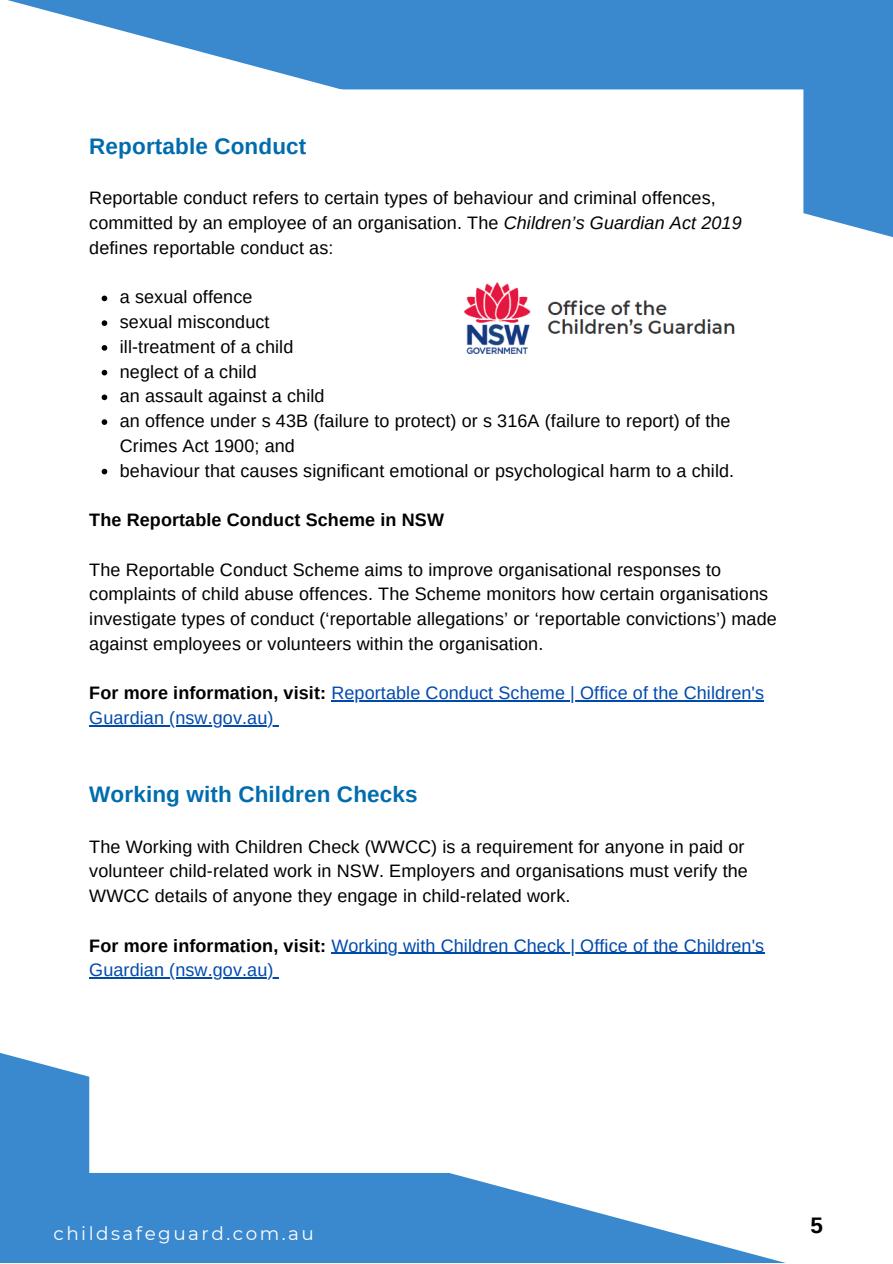
<style>
.page{position:relative;width:893px;height:1264px;background:#fff}
.page>*{position:absolute;margin:0;border:0;box-sizing:border-box;transform-origin:0 0}
.t1{font:700 22.5px "Arimo";letter-spacing:.005em;color:#006cae}
.t2{font:700 22.5px "Arimo";color:#000}
.t3{font:18.45px "Montserrat";letter-spacing:.135em;color:#fff}
.t4{font:18px/24.8px "Arimo";letter-spacing:.005em;color:#000}
.t5{font:18px/24.8px "Arimo";letter-spacing:.005em;color:#004aad}
.t6{font:700 18px "Arimo";letter-spacing:.005em;color:#000}
.s1{font-style:italic}
.s2{font-weight:700;color:#000}
</style>
<div class="page">
<svg style="left:0;top:1053px;width:782px;height:209px;fill:#3a89cf"></svg>
<svg style="left:89px;top:1053px;width:693px;height:119px"></svg>
<svg style="left:7px;top:0;width:885px;height:237px;fill:#3a89cf"></svg>
<svg style="left:89px;top:89px;width:714px;height:148px"></svg>
<svg style="left:102px;top:295px;width:5px;height:6px"></svg>
<svg style="left:102px;top:320px;width:5px;height:6px"></svg>
<svg style="left:102px;top:345px;width:5px;height:6px"></svg>
<svg style="left:102px;top:370px;width:5px;height:5px"></svg>
<svg style="left:102px;top:394px;width:5px;height:6px"></svg>
<svg style="left:102px;top:419px;width:5px;height:6px"></svg>
<svg style="left:102px;top:469px;width:5px;height:5px"></svg>
<hr style="left:331px;top:700px;width:433px;height:1px;background:#004aad">
<hr style="left:89px;top:725px;width:184px;height:1px;background:#004aad">
<img style="left:463px;top:282px;width:272px;height:72px">
<hr style="left:331px;top:952px;width:433px;height:1px;background:#004aad">
<hr style="left:89px;top:977px;width:184px;height:1px;background:#004aad">
<p class="t1" style="left:89px;top:133px;width:218px">Reportable Conduct</p>
<p class="t4" style="left:89px;top:186px;width:654px">Reportable conduct refers to certain types of behaviour and criminal offences, committed by an employee of an organisation. The <span class="s1">Children’s Guardian Act 2019 </span>defines reportable conduct as:</p>
<p class="t4" style="left:120px;top:285px;width:616px">a sexual offence<br>sexual misconduct<br>ill-treatment of a child<br>neglect of a child<br>an assault against a child<br>an offence under s 43B (failure to protect) or s 316A (failure to report) of the Crimes Act 1900; and<br>behaviour that causes significant emotional or psychological harm to a child.</p>
<p class="t6" style="left:89px;top:510px;width:356px">The Reportable Conduct Scheme in NSW</p>
<p class="t4" style="left:89px;top:557px;width:689px">The Reportable Conduct Scheme aims to improve organisational responses to complaints of child abuse offences. The Scheme monitors how certain organisations investigate types of conduct (‘reportable allegations’ or ‘reportable convictions’) made against employees or volunteers within the organisation.</p>
<p class="t5" style="left:89px;top:680px;width:676px"><span class="s2">For more information, visit:</span> Reportable Conduct Scheme | Office of the Children's<br>Guardian (nsw.gov.au)</p>
<p class="t1" style="left:89px;top:781px;width:330px">Working with Children Checks</p>
<p class="t4" style="left:89px;top:834px;width:660px">The Working with Children Check (WWCC) is a requirement for anyone in paid or volunteer child-related work in NSW. Employers and organisations must verify the<br>WWCC details of anyone they engage in child-related work.</p>
<p class="t5" style="left:89px;top:933px;width:676px"><span class="s2">For more information, visit:</span> Working with Children Check | Office of the Children's<br>Guardian (nsw.gov.au)</p>
<p class="t3" style="left:53px;top:1221px;width:262px">childsafeguard.com.au</p>
<p class="t2" style="left:810px;top:1212px;width:14px">5</p>
</div>
